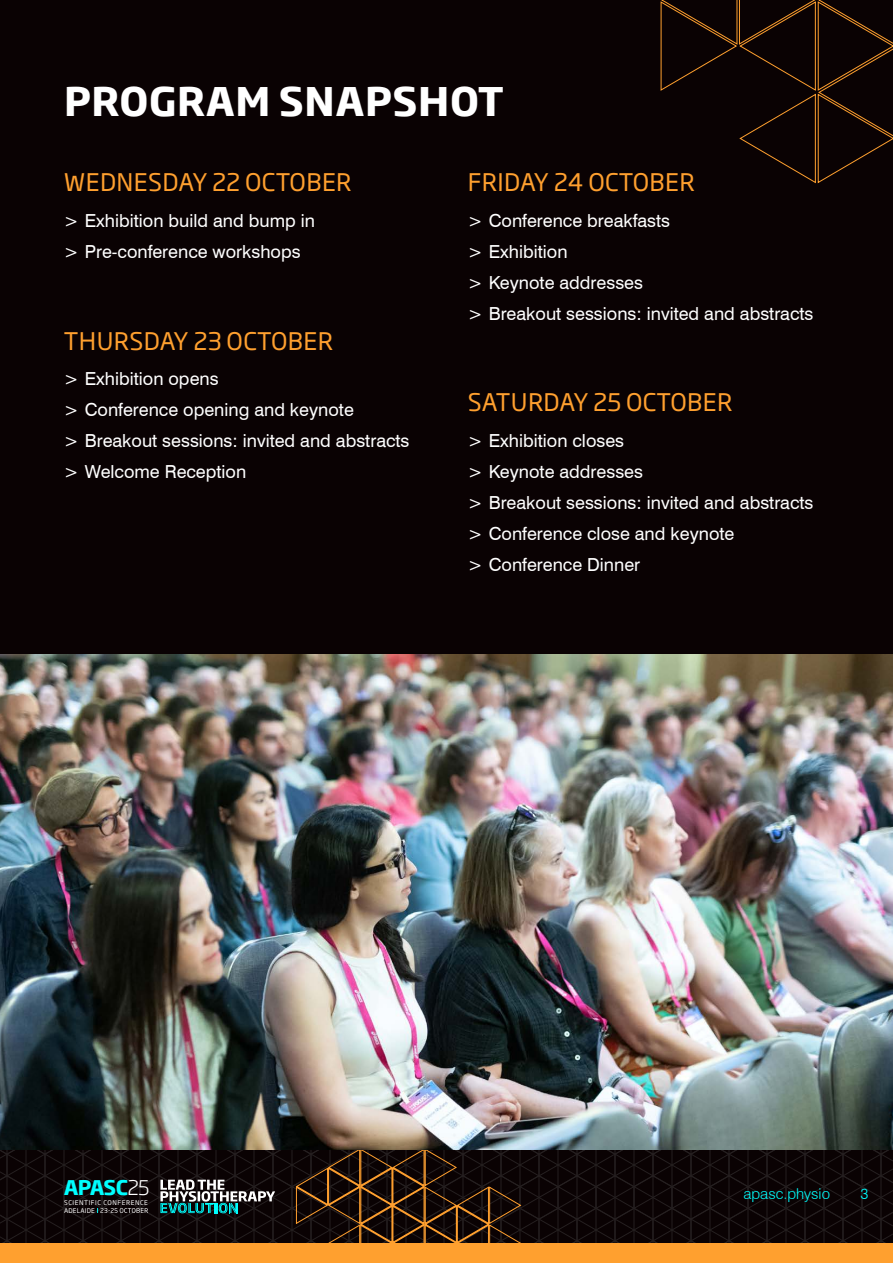
<style>
.page{position:relative;width:893px;height:1263px;background:#fff}
.page>*{position:absolute;margin:0;border:0;box-sizing:border-box;transform-origin:0 0}
.t1{font:700 39px "Soho Gothic Std";letter-spacing:.015em;color:#fff}
.t2{font:24px "Soho Gothic Std";letter-spacing:.015em;color:#ffa02f}
.t3{font:700 19.95px "Soho Gothic Std";letter-spacing:-.04em;color:#0ff}
.t4{font:18px/31px "Swiss 721 BT";color:#fff}
.t5{font:300 15px "Swiss 721 BT";color:#0ff}
.t6{font:6.45px/7.6px "Soho Gothic Std";letter-spacing:.095em;color:#fff}
.s1{font-weight:300;color:#fff}
</style>
<div class="page">
<div style="left:0;top:1243px;width:893px;height:20px;background:#ffa02f"></div>
<svg style="left:0;top:1150px;width:893px;height:93px;background:#0e0607"></svg>
<svg style="left:97px;top:1208px;width:51px;height:5px"></svg>
<svg style="left:160px;top:1179px;width:115px;height:34px;background:#465a5b"></svg>
<svg style="left:296px;top:1150px;width:225px;height:93px;background:#28170c"></svg>
<div style="left:0;top:1px;width:893px;height:1147px;background:#0a0203"></div>
<svg style="left:660px;top:0;width:233px;height:184px"></svg>
<img style="left:0;top:655px;width:893px;height:495px">
<h1 class="t1" style="left:64px;top:76px;width:441px">PROGRAM SNAPSHOT</h1>
<h2 class="t2" style="left:64px;top:167px;width:289px">WEDNESDAY 22 OCTOBER</h2>
<p class="t4" style="left:64px;top:205px;width:253px">&gt; Exhibition build and bump in &gt; Pre-conference workshops</p>
<h2 class="t2" style="left:64px;top:326px;width:271px">THURSDAY 23 OCTOBER</h2>
<p class="t4" style="left:64px;top:363px;width:347px">&gt; Exhibition opens<br>&gt; Conference opening and keynote<br>&gt; Breakout sessions: invited and abstracts &gt; Welcome Reception</p>
<h2 class="t2" style="left:468px;top:167px;width:228px">FRIDAY 24 OCTOBER</h2>
<p class="t4" style="left:468px;top:204px;width:347px">&gt; Conference breakfasts<br>&gt; Exhibition<br>&gt; Keynote addresses<br>&gt; Breakout sessions: invited and abstracts</p>
<h2 class="t2" style="left:468px;top:387px;width:266px">SATURDAY 25 OCTOBER</h2>
<p class="t4" style="left:468px;top:425px;width:347px">&gt; Exhibition closes<br>&gt; Keynote addresses<br>&gt; Breakout sessions: invited and abstracts &gt; Conference close and keynote<br>&gt; Conference Dinner</p>
<p class="t3" style="left:64px;top:1174px;width:88px">APASC<span class="s1">25</span></p>
<p class="t5" style="left:743px;top:1184px;width:88px">apasc.physio</p>
<p class="t5" style="left:860px;top:1184px;width:9px">3</p>
<p class="t6" style="left:64px;top:1199px;width:86px">SCIENTIFIC CONFERENCE<br>ADELAIDE</p>
</div>
